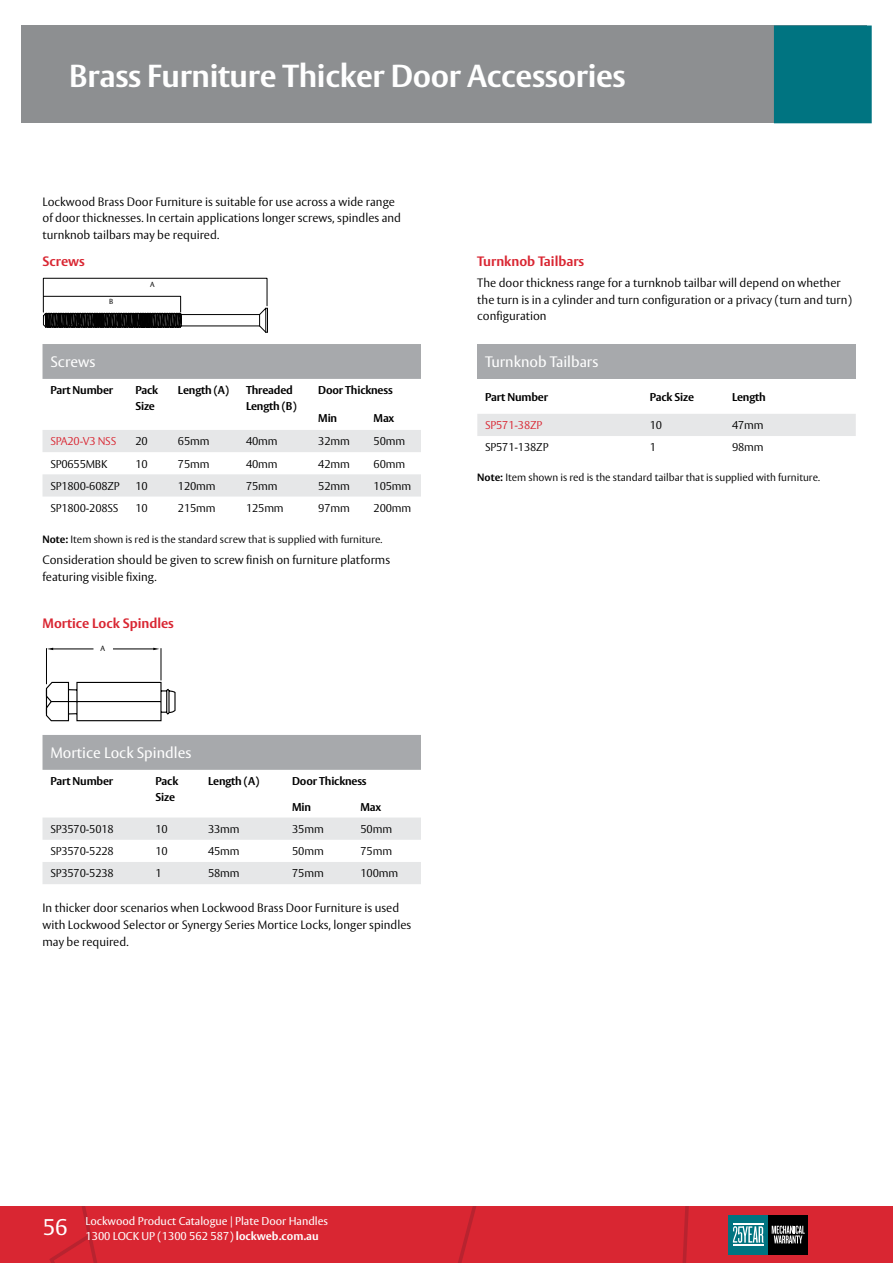
<style>
.page{position:relative;width:893px;height:1263px;background:#fff}
.page>*{position:absolute;margin:0;border:0;box-sizing:border-box;transform-origin:0 0}
.t1{font:700 31.5px "ASSA Vesta";letter-spacing:-.01em;color:#fff}
.t2{font:22.5px "ASSA Vesta";color:#fff}
.t3{font:15px "ASSA Vesta";color:#fff}
.t4{font:700 13.5px "ASSA Vesta";color:#d92632}
.t5{font:300 12px/16.8px "ASSA Vesta";color:#000}
.t6{font:300 11.25px "ASSA Vesta";letter-spacing:-.015em;color:#000}
.t7{font:700 11.25px/15.8px "ASSA Vesta";letter-spacing:-.015em;color:#000}
.t8{font:11.25px/15px "ASSA Vesta";color:#fff}
.t9{font:300 11.25px "ASSA Vesta";letter-spacing:-.015em;color:#d92632}
.t10{font:300 10.5px "ASSA Vesta";color:#000}
.t11{font:7.5px "ASSA Vesta";color:#000}
.t12{font:7.35px "ASSA Vesta";color:#010101}
.s1{font-weight:700}
</style>
<div class="page">
<div style="left:0;top:1206px;width:893px;height:57px;background:#d92632"></div>
<svg style="left:57px;top:1206px;width:37px;height:34px"></svg>
<div style="left:728px;top:1215px;width:40px;height:40px;background:#007481"></div>
<div style="left:768px;top:1215px;width:40px;height:40px;background:#000"></div>
<svg style="left:772px;top:1225px;width:33px;height:18px"></svg>
<svg style="left:733px;top:1226px;width:30px;height:17px"></svg>
<hr style="left:733px;top:1224px;width:30px;height:1px;background:#fff">
<hr style="left:733px;top:1244px;width:30px;height:1px;background:#fff">
<div style="left:21px;top:26px;width:846px;height:97px;background:#8d8f91"></div>
<div style="left:774px;top:26px;width:98px;height:97px;background:#007481"></div>
<div style="left:43px;top:344px;width:378px;height:35px;background:#a7a9ac"></div>
<svg style="left:43px;top:430px;width:378px;height:66px"></svg>
<div style="left:43px;top:735px;width:378px;height:35px;background:#a7a9ac"></div>
<svg style="left:43px;top:817px;width:378px;height:67px"></svg>
<svg style="left:43px;top:278px;width:225px;height:55px"></svg>
<svg style="left:45px;top:681px;width:131px;height:41px"></svg>
<hr style="left:46px;top:648px;width:1px;height:36px;background:#000">
<hr style="left:161px;top:648px;width:1px;height:32px;background:#000">
<svg style="left:47px;top:648px;width:46px;height:2px"></svg>
<svg style="left:113px;top:648px;width:46px;height:2px"></svg>
<div style="left:477px;top:344px;width:379px;height:35px;background:#a7a9ac"></div>
<div style="left:477px;top:414px;width:379px;height:22px;background:#e6e7e8"></div>
<h1 class="t1" style="left:69px;top:56px;width:558px">Brass Furniture Thicker Door Accessories</h1>
<p class="t5" style="left:43px;top:194px;width:360px">Lockwood Brass Door Furniture is suitable for use across a wide range of door thicknesses. In certain applications longer screws, spindles and turnknob tailbars may be required.</p>
<p class="t4" style="left:43px;top:253px;width:44px">Screws</p>
<p class="t12" style="left:109px;top:297px;width:6px">B</p>
<p class="t12" style="left:150px;top:279px;width:6px">A</p>
<p class="t3" style="left:50px;top:353px;width:47px">Screws</p>
<p class="t7" style="left:50px;top:383px;width:64px">Part Number</p>
<p class="t7" style="left:135px;top:383px;width:24px">Pack<br>Size</p>
<p class="t7" style="left:178px;top:383px;width:53px">Length (A)</p>
<p class="t7" style="left:246px;top:383px;width:52px">Threaded<br>Length (B)</p>
<p class="t7" style="left:318px;top:383px;width:76px">Door Thickness</p>
<p class="t7" style="left:318px;top:410px;width:20px">Min</p>
<p class="t7" style="left:374px;top:410px;width:22px">Max</p>
<p class="t9" style="left:50px;top:435px;width:67px">SPA20-V3 NSS</p>
<p class="t6" style="left:135px;top:435px;width:14px">20</p>
<p class="t6" style="left:178px;top:435px;width:33px">65mm</p>
<p class="t6" style="left:246px;top:435px;width:33px">40mm</p>
<p class="t6" style="left:318px;top:435px;width:33px">32mm</p>
<p class="t6" style="left:374px;top:435px;width:33px">50mm</p>
<p class="t6" style="left:50px;top:457px;width:59px">SP0655MBK</p>
<p class="t6" style="left:135px;top:457px;width:14px">10</p>
<p class="t6" style="left:178px;top:457px;width:33px">75mm</p>
<p class="t6" style="left:246px;top:457px;width:33px">40mm</p>
<p class="t6" style="left:318px;top:457px;width:33px">42mm</p>
<p class="t6" style="left:374px;top:457px;width:33px">60mm</p>
<p class="t6" style="left:50px;top:479px;width:71px">SP1800-608ZP</p>
<p class="t6" style="left:135px;top:479px;width:14px">10</p>
<p class="t6" style="left:178px;top:479px;width:39px">120mm</p>
<p class="t6" style="left:246px;top:479px;width:33px">75mm</p>
<p class="t6" style="left:318px;top:479px;width:33px">52mm</p>
<p class="t6" style="left:374px;top:479px;width:39px">105mm</p>
<p class="t6" style="left:50px;top:501px;width:70px">SP1800-208SS</p>
<p class="t6" style="left:135px;top:501px;width:14px">10</p>
<p class="t6" style="left:178px;top:501px;width:39px">215mm</p>
<p class="t6" style="left:246px;top:501px;width:39px">125mm</p>
<p class="t6" style="left:318px;top:501px;width:33px">97mm</p>
<p class="t6" style="left:374px;top:501px;width:39px">200mm</p>
<p class="t10" style="left:43px;top:533px;width:341px"><span class="s1">Note:</span> Item shown is red is the standard screw that is supplied with furniture.</p>
<p class="t5" style="left:43px;top:552px;width:349px">Consideration should be given to screw finish on furniture platforms featuring visible fixing.</p>
<p class="t4" style="left:43px;top:615px;width:133px">Mortice Lock Spindles</p>
<p class="t11" style="left:100px;top:643px;width:6px">A</p>
<p class="t3" style="left:50px;top:744px;width:143px">Mortice Lock Spindles</p>
<p class="t7" style="left:50px;top:774px;width:64px">Part Number</p>
<p class="t7" style="left:156px;top:774px;width:24px">Pack<br>Size</p>
<p class="t7" style="left:208px;top:774px;width:53px">Length (A)</p>
<p class="t7" style="left:292px;top:774px;width:76px">Door Thickness</p>
<p class="t7" style="left:292px;top:799px;width:20px">Min</p>
<p class="t7" style="left:360px;top:799px;width:22px">Max</p>
<p class="t6" style="left:50px;top:822px;width:65px">SP3570-5018</p>
<p class="t6" style="left:156px;top:822px;width:14px">10</p>
<p class="t6" style="left:208px;top:822px;width:33px">33mm</p>
<p class="t6" style="left:292px;top:822px;width:33px">35mm</p>
<p class="t6" style="left:360px;top:822px;width:33px">50mm</p>
<p class="t6" style="left:50px;top:844px;width:65px">SP3570-5228</p>
<p class="t6" style="left:156px;top:844px;width:14px">10</p>
<p class="t6" style="left:208px;top:844px;width:33px">45mm</p>
<p class="t6" style="left:292px;top:844px;width:33px">50mm</p>
<p class="t6" style="left:360px;top:844px;width:33px">75mm</p>
<p class="t6" style="left:50px;top:867px;width:65px">SP3570-5238</p>
<p class="t6" style="left:156px;top:867px;width:8px">1</p>
<p class="t6" style="left:208px;top:867px;width:33px">58mm</p>
<p class="t6" style="left:292px;top:867px;width:33px">75mm</p>
<p class="t6" style="left:360px;top:867px;width:39px">100mm</p>
<p class="t5" style="left:43px;top:900px;width:370px">In thicker door scenarios when Lockwood Brass Door Furniture is used with Lockwood Selector or Synergy Series Mortice Locks, longer spindles may be required.</p>
<p class="t4" style="left:477px;top:253px;width:108px">Turnknob Tailbars</p>
<p class="t5" style="left:477px;top:275px;width:376px">The door thickness range for a turnknob tailbar will depend on whether the turn is in a cylinder and turn configuration or a privacy (turn and turn) configuration</p>
<p class="t3" style="left:485px;top:353px;width:115px">Turnknob Tailbars</p>
<p class="t7" style="left:485px;top:389px;width:64px">Part Number</p>
<p class="t7" style="left:650px;top:389px;width:46px">Pack Size</p>
<p class="t7" style="left:732px;top:389px;width:35px">Length</p>
<p class="t9" style="left:485px;top:419px;width:59px">SP571-38ZP</p>
<p class="t6" style="left:650px;top:419px;width:14px">10</p>
<p class="t6" style="left:732px;top:419px;width:33px">47mm</p>
<p class="t6" style="left:485px;top:441px;width:65px">SP571-138ZP</p>
<p class="t6" style="left:650px;top:441px;width:8px">1</p>
<p class="t6" style="left:732px;top:441px;width:33px">98mm</p>
<p class="t10" style="left:477px;top:471px;width:344px"><span class="s1">Note:</span> Item shown is red is the standard tailbar that is supplied with furniture.</p>
<h2 class="t2" style="left:43px;top:1214px;width:26px">56</h2>
<p class="t8" style="left:85px;top:1214px;width:244px">Lockwood Product Catalogue | Plate Door Handles<br>1300 LOCK UP (1300 562 587) <span class="s1">lockweb.com.au</span></p>
</div>
